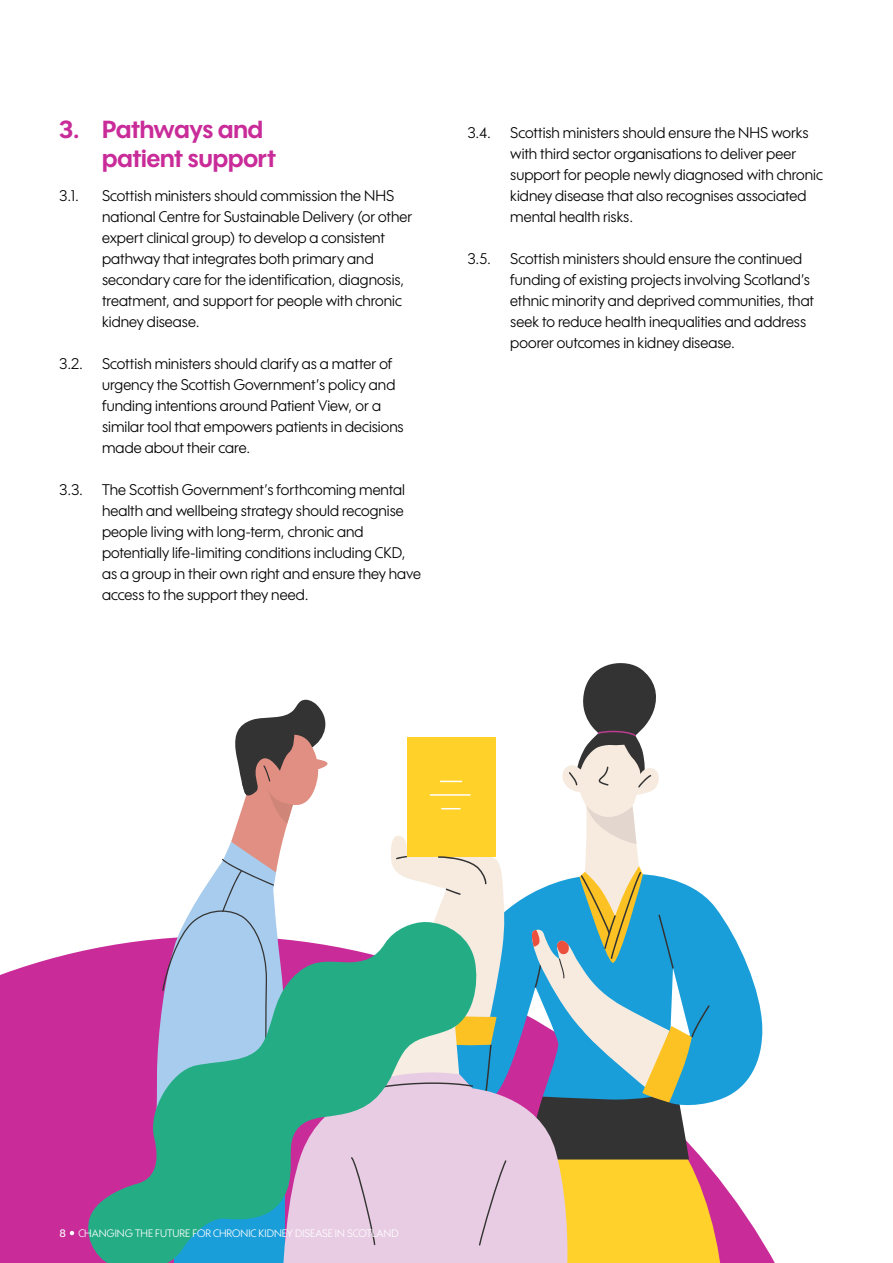
<style>
.page{position:relative;width:893px;height:1263px;background:#fff}
.page>*{position:absolute;margin:0;border:0;box-sizing:border-box;transform-origin:0 0}
.t1{font:700 24px/28.8px "Wes FYW03";letter-spacing:-.005em;color:#c92c99}
.t2{font:15px/21px "Wes FYW03";color:#000}
.t3{font:10.5px "Wes FYW03";color:#fff}
.s1{font-weight:500}
</style>
<div class="page">
<svg style="left:0;top:950px;width:775px;height:313px;fill:#c92c99"></svg>
<svg style="left:725px;top:921px;width:38px;height:191px;fill:#1a9ed9"></svg>
<svg style="left:185px;top:663px;width:540px;height:600px"></svg>
<svg style="left:85px;top:922px;width:394px;height:341px"></svg>
<svg style="left:70px;top:1231px;width:4px;height:4px"></svg>
<h1 class="t1" style="left:102px;top:115px;width:175px;text-indent:-43px">3. Pathways and patient support</h1>
<p class="t2" style="left:60px;top:185px;width:21px">3.1.</p>
<p class="t2" style="left:102px;top:185px;width:312px">Scottish ministers should commission the NHS national Centre for Sustainable Delivery (or other expert clinical group) to develop a consistent pathway that integrates both primary and secondary care for the identification, diagnosis, treatment, and support for people with chronic kidney disease.</p>
<p class="t2" style="left:102px;top:353px;width:303px;text-indent:-43px">3.2. Scottish ministers should clarify as a matter of urgency the Scottish Government’s policy and funding intentions around Patient View, or a similar tool that empowers patients in decisions made about their care.</p>
<p class="t2" style="left:102px;top:479px;width:321px;text-indent:-43px">3.3. The Scottish Government’s forthcoming mental health and wellbeing strategy should recognise people living with long-term, chronic and potentially life-limiting conditions including CKD, as a group in their own right and ensure they have access to the support they need.</p>
<p class="t2" style="left:468px;top:122px;width:25px">3.4.</p>
<p class="t2" style="left:510px;top:122px;width:314px">Scottish ministers should ensure the NHS works with third sector organisations to deliver peer support for people newly diagnosed with chronic kidney disease that also recognises associated mental health risks.</p>
<p class="t2" style="left:468px;top:248px;width:25px">3.5.</p>
<p class="t2" style="left:510px;top:248px;width:305px">Scottish ministers should ensure the continued funding of existing projects involving Scotland’s ethnic minority and deprived communities, that seek to reduce health inequalities and address poorer outcomes in kidney disease.</p>
<p class="t3" style="left:60px;top:1227px;width:340px"><span class="s1">8</span> CHANGING THE FUTURE FOR CHRONIC KIDNEY DISEASE IN SCOTLAND</p>
</div>
